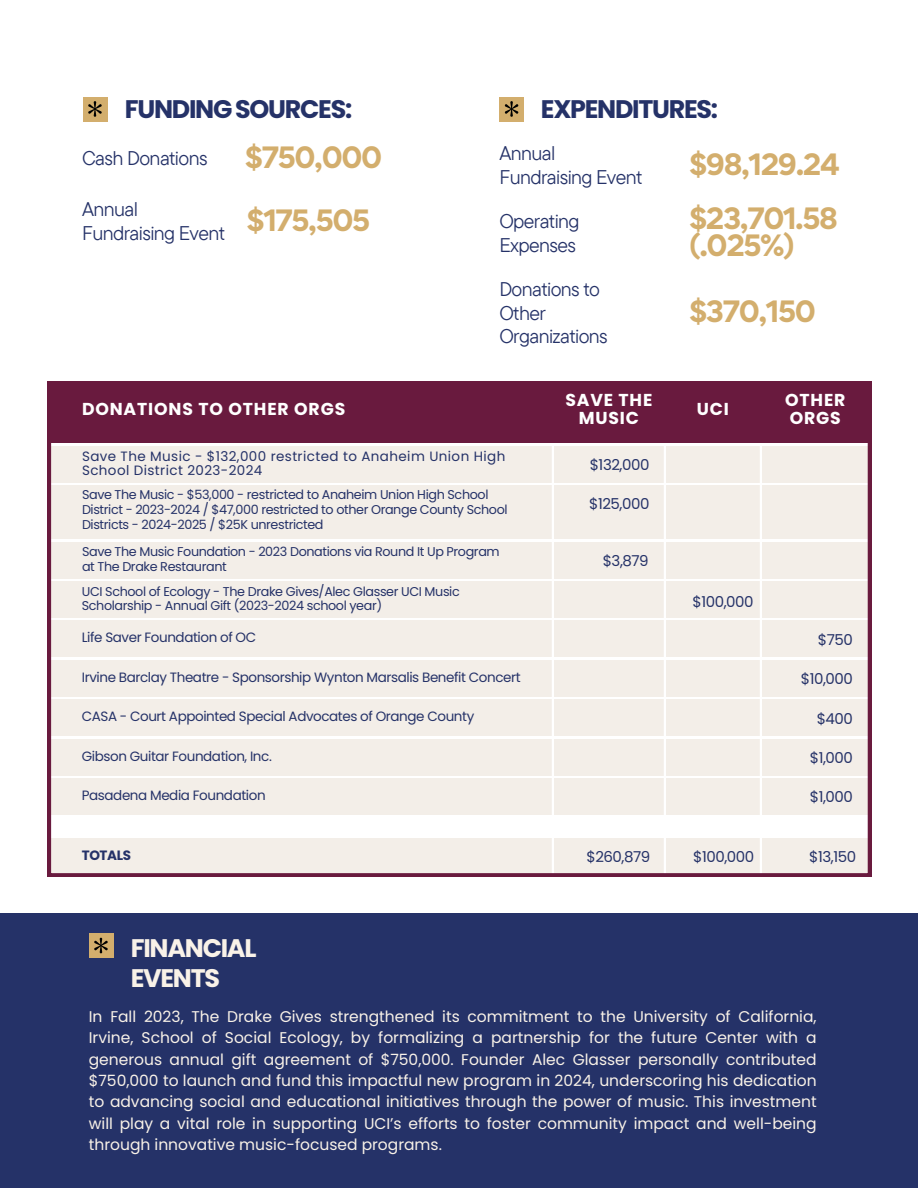
<style>
.page{position:relative;width:918px;height:1188px;background:#fff}
.page>*{position:absolute;margin:0;border:0;box-sizing:border-box;transform-origin:0 0}
.t1{font:700 27.45px/27px "Gordita";letter-spacing:-.05em;color:#d3ae6d}
.t2{font:700 25.35px "Poppins";letter-spacing:-.05em;color:#253268}
.t3{font:700 25.35px/30.3px "Poppins";letter-spacing:-.05em;color:#f9f2e8}
.t4{font:19.8px/23.2px "TT Commons Pro";letter-spacing:-.03em;color:#253268}
.t5{font:700 17.25px/18px "Poppins";letter-spacing:.05em;color:#fff;text-align:center}
.t6{font:15.45px/21.3px "Poppins";color:#f9f2e8;text-align:justify}
.t7{font:15px "Poppins";letter-spacing:-.03em;color:#253268}
.t8{font:13.5px "Poppins";letter-spacing:-.03em;color:#253268}
.t9{font:13.5px/13.5px "Poppins";letter-spacing:.03em;color:#253268}
.t10{font:700 13.5px "Poppins";letter-spacing:-.03em;color:#253268}
.t11{font:12.75px/14.9px "Poppins";letter-spacing:-.03em;color:#253268}
</style>
<div class="page">
<div style="left:0;top:913px;width:918px;height:275px;background:#253268"></div>
<div style="left:89px;top:933px;width:25px;height:25px;background:#d3ae6d"></div>
<svg style="left:94px;top:938px;width:14px;height:15px"></svg>
<div style="left:83px;top:97px;width:25px;height:24px;background:#d3ae6d"></div>
<svg style="left:88px;top:101px;width:14px;height:16px"></svg>
<div style="left:499px;top:97px;width:25px;height:24px;background:#d3ae6d"></div>
<svg style="left:505px;top:101px;width:13px;height:16px"></svg>
<svg style="left:48px;top:381px;width:823px;height:495px;background:#e1d2d2"></svg>
<h1 class="t2" style="left:125px;top:91px;width:229px">FUNDING SOURCES:</h1>
<h2 class="t4" style="left:82px;top:146px;width:127px">Cash Donations</h2>
<h1 class="t1" style="left:245px;top:143px;width:139px">$750,000</h1>
<h2 class="t4" style="left:82px;top:197px;width:145px">Annual<br>Fundraising Event</h2>
<h1 class="t1" style="left:247px;top:206px;width:125px">$175,505</h1>
<h3 class="t2" style="left:541px;top:91px;width:179px">EXPENDITURES:</h3>
<h1 class="t4" style="left:499px;top:141px;width:145px">Annual<br>Fundraising Event</h1>
<h2 class="t4" style="left:499px;top:209px;width:82px">Operating<br>Expenses</h2>
<h2 class="t4" style="left:499px;top:277px;width:110px">Donations to<br>Other<br>Organizations</h2>
<h1 class="t1" style="left:689px;top:150px;width:152px">$98,129.24</h1>
<h2 class="t1" style="left:689px;top:205px;width:150px">$23,701.58 (.025%)</h2>
<h1 class="t1" style="left:689px;top:298px;width:128px">$370,150</h1>
<h3 class="t5" style="left:82px;top:400px;width:265px">DONATIONS TO OTHER ORGS</h3>
<h3 class="t5" style="left:565px;top:391px;width:89px">SAVE THE<br>MUSIC</h3>
<p class="t9" style="left:82px;top:450px;width:425px">Save The Music - $132,000 restricted to Anaheim Union High<br>School District 2023-2024</p>
<h3 class="t11" style="left:82px;top:487px;width:427px">Save The Music - $53,000 - restricted to Anaheim Union High School<br>District - 2023-2024 / $47,000 restricted to other Orange County School<br>Districts - 2024-2025 / $25K unrestricted</h3>
<p class="t11" style="left:82px;top:544px;width:419px">Save The Music Foundation - 2023 Donations via Round It Up Program</p>
<h4 class="t11" style="left:82px;top:559px;width:146px">at The Drake Restaurant</h4>
<p class="t11" style="left:82px;top:584px;width:379px">UCI School of Ecology - The Drake Gives/Alec Glasser UCI Music</p>
<h4 class="t11" style="left:82px;top:599px;width:302px">Scholarship - Annual Gift (2023-2024 school year)</h4>
<p class="t8" style="left:82px;top:628px;width:176px">Life Saver Foundation of OC</p>
<p class="t8" style="left:82px;top:668px;width:440px">Irvine Barclay Theatre - Sponsorship Wynton Marsalis Benefit Concert</p>
<h4 class="t8" style="left:82px;top:707px;width:394px">CASA - Court Appointed Special Advocates of Orange County</h4>
<p class="t8" style="left:82px;top:747px;width:192px">Gibson Guitar Foundation, Inc.</p>
<h4 class="t8" style="left:82px;top:786px;width:185px">Pasadena Media Foundation</h4>
<p class="t7" style="left:590px;top:454px;width:61px">$132,000</p>
<h4 class="t7" style="left:589px;top:494px;width:62px">$125,000</h4>
<h5 class="t7" style="left:603px;top:550px;width:47px">$3,879</h5>
<p class="t5" style="left:697px;top:400px;width:34px">UCI</p>
<h4 class="t5" style="left:785px;top:391px;width:62px;text-align:left">OTHER<br>ORGS</h4>
<h4 class="t7" style="left:693px;top:592px;width:63px">$100,000</h4>
<p class="t7" style="left:818px;top:629px;width:36px">$750</p>
<h4 class="t7" style="left:801px;top:668px;width:54px">$10,000</h4>
<p class="t7" style="left:817px;top:708px;width:38px">$400</p>
<h4 class="t7" style="left:810px;top:747px;width:45px">$1,000</h4>
<p class="t7" style="left:810px;top:787px;width:45px">$1,000</p>
<h4 class="t10" style="left:82px;top:846px;width:51px">TOTALS</h4>
<h4 class="t7" style="left:587px;top:846px;width:65px">$260,879</h4>
<h4 class="t7" style="left:693px;top:846px;width:63px">$100,000</h4>
<p class="t7" style="left:809px;top:846px;width:48px">$13,150</p>
<h1 class="t3" style="left:131px;top:933px;width:127px">FINANCIAL<br>EVENTS</h1>
<p class="t6" style="left:89px;top:1006px;width:729px">In Fall 2023, The Drake Gives strengthened its commitment to the University of California, Irvine, School of Social Ecology, by formalizing a partnership for the future Center with a generous annual gift agreement of $750,000. Founder Alec Glasser personally contributed $750,000 to launch and fund this impactful new program in 2024, underscoring his dedication to advancing social and educational initiatives through the power of music. This investment will play a vital role in supporting UCI’s efforts to foster community impact and well-being through innovative music-focused programs.</p>
</div>
